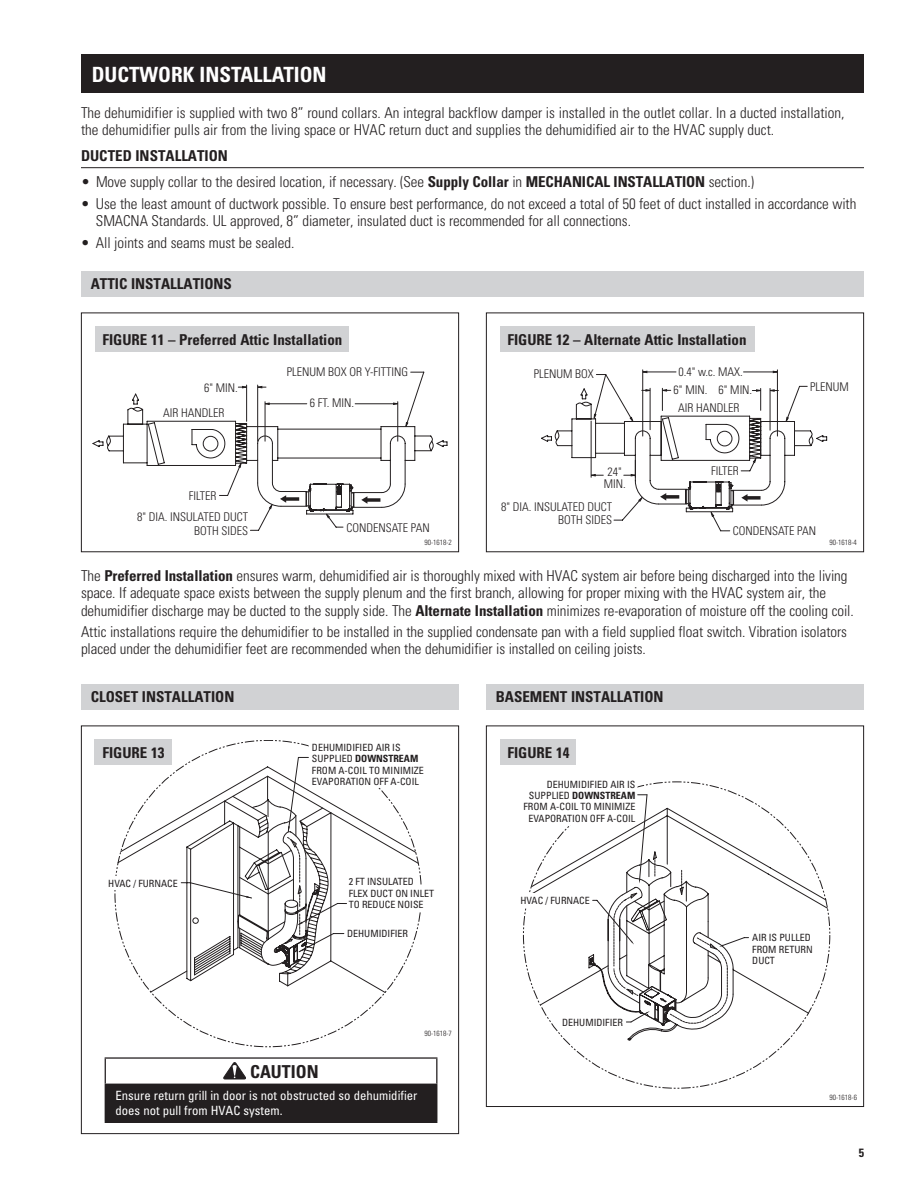
<style>
.page{position:relative;width:918px;height:1188px;background:#fff}
.page>*{position:absolute;margin:0;border:0;box-sizing:border-box;transform-origin:0 0}
.t1{font:700 condensed 21px "Univers";color:#fff}
.t2{font:700 condensed 17.85px "Univers";color:#231f20}
.t3{font:300 condensed 15px/17.2px "Univers";letter-spacing:-.005em;color:#231f20}
.t4{font:700 condensed 15px "Univers";color:#231f20}
.t5{font:condensed 12.75px/15px "Univers";color:#fff}
.t6{font:300 condensed 12px/13.5px "Univers";color:#231f20;text-align:right}
.t7{font:700 condensed 12px "Univers";color:#231f20}
.t8{font:condensed 10.05px/11.4px "Univers";color:#231f20}
.t9{font:300 condensed 7.5px "Univers";color:#231f20}
.s1{font-weight:700}
</style>
<div class="page">
<div style="left:81px;top:54px;width:783px;height:39px;background:#231f20"></div>
<hr style="left:81px;top:167px;width:783px;height:1px;background:#231f20">
<div style="left:81px;top:271px;width:783px;height:26px;background:#d1d2d4"></div>
<svg style="left:93px;top:371px;width:354px;height:160px"></svg>
<div style="left:81px;top:313px;width:378px;height:239px;border:1px solid #231f20"></div>
<div style="left:95px;top:327px;width:254px;height:25px;background:#d1d2d4"></div>
<hr style="left:642px;top:370px;width:1px;height:66px;background:#231f20">
<hr style="left:777px;top:370px;width:1px;height:66px;background:#231f20">
<svg style="left:541px;top:371px;width:286px;height:161px"></svg>
<div style="left:486px;top:313px;width:378px;height:239px;border:1px solid #231f20"></div>
<div style="left:500px;top:327px;width:255px;height:25px;background:#d1d2d4"></div>
<div style="left:81px;top:684px;width:378px;height:26px;background:#d1d2d4"></div>
<svg style="left:117px;top:767px;width:302px;height:226px"></svg>
<svg style="left:181px;top:741px;width:203px;height:246px"></svg>
<div style="left:106px;top:876px;width:21px;height:14px;background:#fff"></div>
<div style="left:411px;top:886px;width:21px;height:25px;background:#fff"></div>
<div style="left:81px;top:726px;width:378px;height:408px;border:1px solid #231f20"></div>
<div style="left:95px;top:740px;width:77px;height:25px;background:#d1d2d4"></div>
<svg style="left:528px;top:857px;width:300px;height:138px"></svg>
<svg style="left:540px;top:781px;width:269px;height:259px"></svg>
<div style="left:520px;top:894px;width:21px;height:13px;background:#fff"></div>
<div style="left:486px;top:726px;width:378px;height:381px;border:1px solid #231f20"></div>
<div style="left:500px;top:740px;width:76px;height:25px;background:#d1d2d4"></div>
<div style="left:486px;top:684px;width:378px;height:26px;background:#d1d2d4"></div>
<div style="left:105px;top:1084px;width:332px;height:38px;background:#231f20"></div>
<hr style="left:105px;top:1057px;width:332px;height:2px;background:#231f20">
<svg style="left:105px;top:1059px;width:1px;height:25px"></svg>
<svg style="left:436px;top:1059px;width:1px;height:25px"></svg>
<hr style="left:105px;top:1122px;width:332px;height:1px;background:#231f20">
<svg style="left:224px;top:1063px;width:22px;height:16px"></svg>
<h1 class="t1" style="left:92px;top:61px;width:236px">DUCTWORK INSTALLATION</h1>
<p class="t3" style="left:81px;top:104px;width:765px">The dehumidifier is supplied with two 8” round collars. An integral backflow damper is installed in the outlet collar. In a ducted installation, the dehumidifier pulls air from the living space or HVAC return duct and supplies the dehumidified air to the HVAC supply duct.</p>
<p class="t4" style="left:81px;top:147px;width:19px">Ducted</p>
<p class="t4" style="left:135px;top:147px;width:14px">Installation</p>
<p class="t3" style="left:81px;top:173px;width:675px">• Move supply collar to the desired location, if necessary. (See <span class="s1">Supply Collar</span> in <span class="s1">MECHANICAL INSTALLATION</span> section.)</p>
<p class="t3" style="left:96px;top:195px;width:762px;text-indent:-15px">• Use the least amount of ductwork possible. To ensure best performance, do not exceed a total of 50 feet of duct installed in accordance with<br>SMACNA Standards. UL approved, 8” diameter, insulated duct is recommended for all connections.</p>
<p class="t3" style="left:81px;top:233px;width:215px">• All joints and seams must be sealed.</p>
<p class="t4" style="left:91px;top:275px;width:143px">ATTIC INSTALLATIONS</p>
<p class="t4" style="left:102px;top:330px;width:16px">Figure</p>
<p class="t4" style="left:151px;top:330px;width:193px">11 – Preferred Attic Installation</p>
<p class="t4" style="left:507px;top:330px;width:16px">Figure</p>
<p class="t4" style="left:556px;top:330px;width:192px">12 – Alternate Attic Installation</p>
<p class="t6" style="left:287px;top:365px;width:123px">PLENUM BOX OR Y-FITTING</p>
<p class="t6" style="left:534px;top:367px;width:61px">PLENUM BOX</p>
<p class="t6" style="left:679px;top:364px;width:66px">0.4" w.c. MAX.</p>
<p class="t6" style="left:204px;top:381px;width:35px">6" MIN.</p>
<p class="t6" style="left:674px;top:383px;width:80px">6" MIN. 6" MIN.</p>
<p class="t6" style="left:810px;top:380px;width:40px">PLENUM</p>
<p class="t6" style="left:163px;top:406px;width:63px">AIR HANDLER</p>
<p class="t6" style="left:310px;top:396px;width:46px">6 FT. MIN.</p>
<p class="t6" style="left:678px;top:401px;width:63px">AIR HANDLER</p>
<p class="t6" style="left:608px;top:465px;width:16px">24"</p>
<p class="t6" style="left:711px;top:464px;width:29px">FILTER</p>
<p class="t6" style="left:604px;top:477px;width:23px">MIN.</p>
<p class="t6" style="left:189px;top:489px;width:29px">FILTER</p>
<p class="t6" style="left:137px;top:510px;width:112px">8" DIA. INSULATED DUCT<br>BOTH SIDES</p>
<p class="t6" style="left:346px;top:520px;width:85px">CONDENSATE PAN</p>
<p class="t6" style="left:501px;top:500px;width:112px">8" DIA. INSULATED DUCT<br>BOTH SIDES</p>
<p class="t6" style="left:733px;top:524px;width:85px">CONDENSATE PAN</p>
<p class="t9" style="left:829px;top:538px;width:29px">90-1618-4</p>
<p class="t3" style="left:81px;top:567px;width:774px">The <span class="s1">Preferred Installation</span> ensures warm, dehumidified air is thoroughly mixed with HVAC system air before being discharged into the living space. If adequate space exists between the supply plenum and the first branch, allowing for proper mixing with the HVAC system air, the dehumidifier discharge may be ducted to the supply side. The <span class="s1">Alternate Installation</span> minimizes re-evaporation of moisture off the cooling coil.</p>
<p class="t3" style="left:81px;top:623px;width:768px">Attic installations require the dehumidifier to be installed in the supplied condensate pan with a field supplied float switch. Vibration isolators placed under the dehumidifier feet are recommended when the dehumidifier is installed on ceiling joists.</p>
<p class="t4" style="left:91px;top:688px;width:145px">CLOSET INSTALLATION</p>
<p class="t9" style="left:424px;top:538px;width:29px">90-1618-2</p>
<p class="t4" style="left:496px;top:688px;width:169px">BASEMENT INSTALLATION</p>
<p class="t4" style="left:102px;top:743px;width:16px">Figure</p>
<p class="t4" style="left:151px;top:743px;width:15px">13</p>
<p class="t8" style="left:108px;top:877px;width:71px">HVAC / FURNACE</p>
<p class="t8" style="left:312px;top:741px;width:113px">DEHUMIDIFIED AIR IS<br>SUPPLIED <span class="s1">DOWNSTREAM<br></span>FROM A-COIL TO MINIMIZE<br>EVAPORATION OFF A-COIL</p>
<p class="t8" style="left:349px;top:876px;width:87px">2 FT INSULATED<br>FLEX DUCT ON INLET<br>TO REDUCE NOISE</p>
<p class="t8" style="left:347px;top:928px;width:62px">DEHUMIDIFIER</p>
<p class="t9" style="left:424px;top:1028px;width:29px">90-1618-7</p>
<p class="t2" style="left:250px;top:1061px;width:70px">CAUTION</p>
<p class="t5" style="left:115px;top:1088px;width:304px">Ensure return grill in door is not obstructed so dehumidifier does not pull from HVAC system.</p>
<p class="t4" style="left:507px;top:743px;width:16px">Figure</p>
<p class="t4" style="left:556px;top:743px;width:15px">14</p>
<p class="t8" style="left:523px;top:778px;width:113px;text-align:right">DEHUMIDIFIED AIR IS<br>SUPPLIED <span class="s1">DOWNSTREAM<br></span>FROM A-COIL TO MINIMIZE<br>EVAPORATION OFF A-COIL</p>
<p class="t8" style="left:520px;top:895px;width:71px">HVAC / FURNACE</p>
<p class="t8" style="left:562px;top:1017px;width:62px">DEHUMIDIFIER</p>
<p class="t8" style="left:752px;top:932px;width:62px">AIR IS PULLED<br>FROM RETURN<br>DUCT</p>
<p class="t9" style="left:830px;top:1093px;width:29px">90-1618-6</p>
<p class="t7" style="left:859px;top:1145px;width:7px">5</p>
</div>
